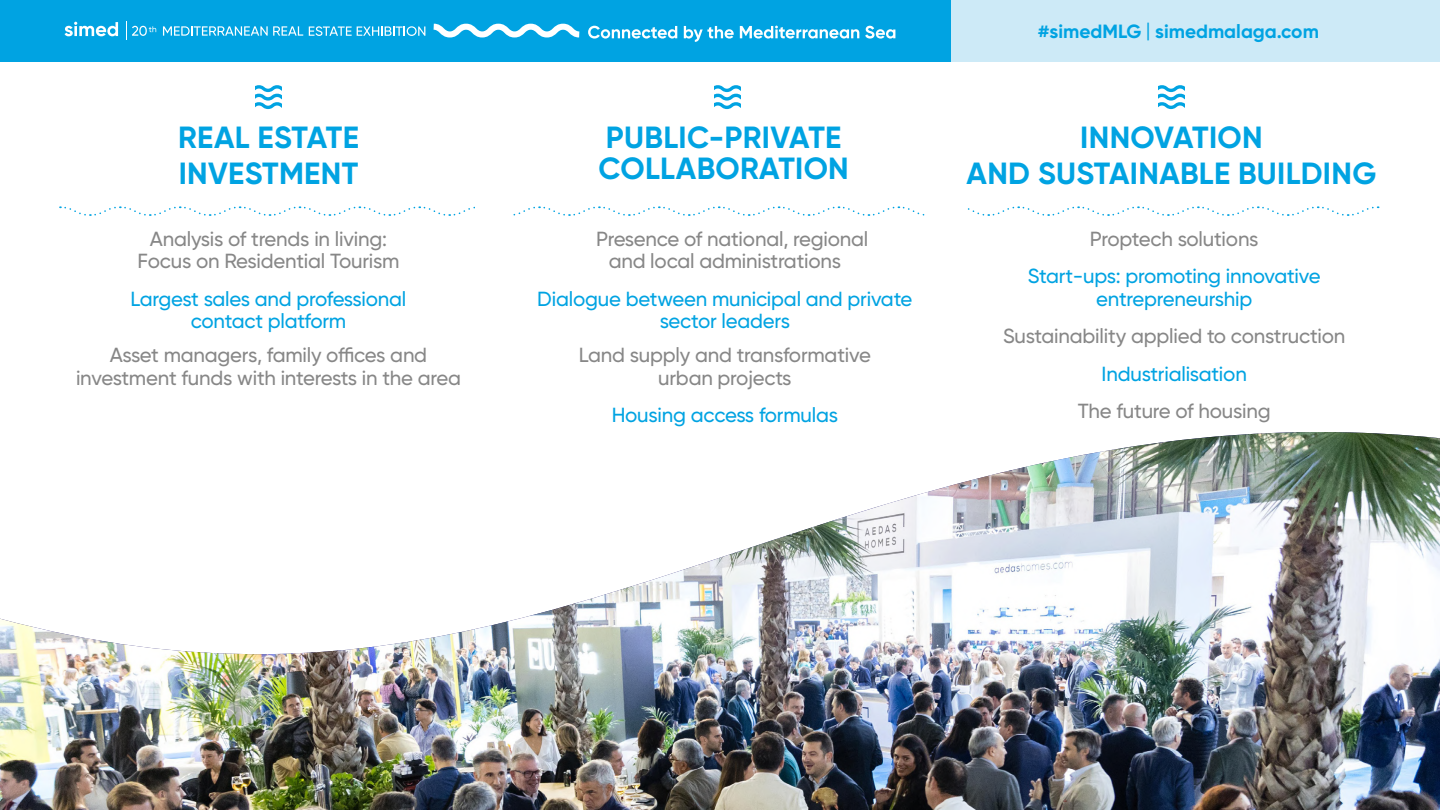
<style>
.page{position:relative;width:1440px;height:810px;background:#fff}
.page>*{position:absolute;margin:0;border:0;box-sizing:border-box;transform-origin:0 0}
.t1{font:700 30.6px/35.4px "Gilroy";letter-spacing:.01em;color:#00a3e2}
.t2{font:500 20.4px/22.5px "Gilroy";letter-spacing:-.01em;color:#878787;text-align:center}
.t3{font:500 20.4px/22.5px "Gilroy";letter-spacing:-.01em;color:#00a3e2;text-align:center}
.t4{font:700 19.12px "Gilroy";color:#00a3e2}
.s1{font-family:"Sofia Pro"}
</style>
<div class="page">
<div style="left:950px;top:0;width:490px;height:62px;background:#cdeaf7"></div>
<div style="left:0;top:0;width:951px;height:62px;background:#00a3e2"></div>
<svg style="left:65px;top:22px;width:53px;height:14px"></svg>
<svg style="left:163px;top:26px;width:140px;height:10px"></svg>
<svg style="left:309px;top:23px;width:586px;height:19px"></svg>
<svg style="left:126px;top:22px;width:30px;height:18px"></svg>
<svg style="left:255px;top:85px;width:27px;height:24px"></svg>
<svg style="left:714px;top:85px;width:27px;height:24px"></svg>
<svg style="left:60px;top:206px;width:1319px;height:10px"></svg>
<div style="left:476px;top:171px;width:37px;height:78px;background:#fff"></div>
<div style="left:927px;top:177px;width:37px;height:78px;background:#fff"></div>
<img style="left:0;top:432px;width:1440px;height:378px">
<svg style="left:1158px;top:85px;width:27px;height:24px"></svg>
<p class="t4" style="left:1038px;top:20px;width:283px">#simedMLG <span class="s1">|</span> simedmalaga.com</p>
<h1 class="t1" style="left:178px;top:120px;width:182px">REAL ESTATE<br>INVESTMENT</h1>
<h1 class="t1" style="left:599px;top:122px;width:252px;line-height:30.6px">PUBLIC-PRIVATE<br>COLLABORATION</h1>
<h1 class="t1" style="left:967px;top:120px;width:411px;text-align:center">INNOVATION<br>AND SUSTAINABLE BUILDING</h1>
<p class="t2" style="left:137px;top:227px;width:264px">Analysis of trends in living:<br>Focus on Residential Tourism</p>
<p class="t3" style="left:131px;top:287px;width:277px">Largest sales and professional contact platform</p>
<p class="t2" style="left:76px;top:344px;width:386px">Asset managers, family offices and investment funds with interests in the area</p>
<p class="t2" style="left:609px;top:227px;width:261px;text-align:left;text-indent:-13px">Presence of national, regional and local administrations</p>
<p class="t3" style="left:537px;top:287px;width:377px">Dialogue between municipal and private sector leaders</p>
<p class="t2" style="left:579px;top:344px;width:294px">Land supply and transformative urban projects</p>
<p class="t3" style="left:612px;top:404px;width:228px">Housing access formulas</p>
<p class="t2" style="left:1090px;top:227px;width:170px">Proptech solutions</p>
<p class="t3" style="left:1028px;top:265px;width:294px">Start-ups: promoting innovative entrepreneurship</p>
<p class="t2" style="left:1003px;top:324px;width:344px">Sustainability applied to construction</p>
<p class="t3" style="left:1102px;top:362px;width:147px">Industrialisation</p>
<p class="t2" style="left:1078px;top:399px;width:194px">The future of housing</p>
</div>
